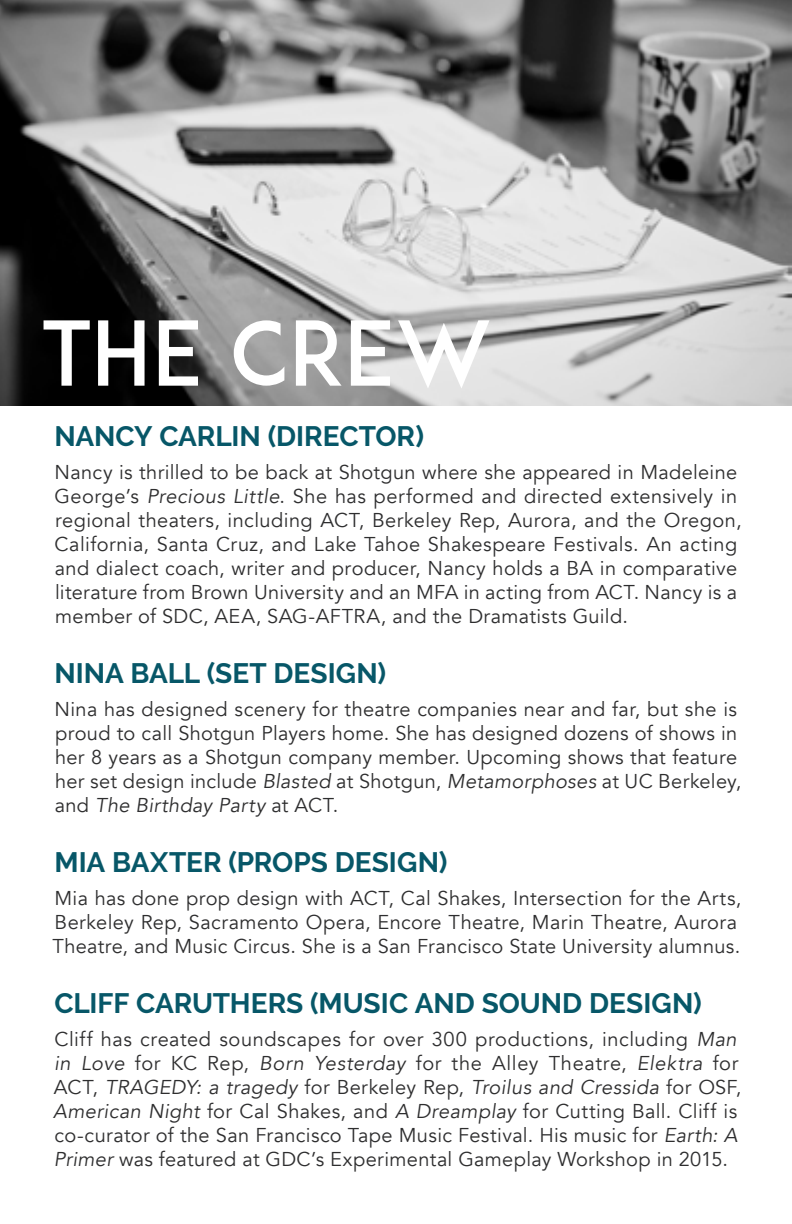
<style>
.page{position:relative;width:792px;height:1224px;background:#fff}
.page>*{position:absolute;margin:0;border:0;box-sizing:border-box;transform-origin:0 0}
.t1{font:88px "ADAM.CGPRO";letter-spacing:-.01em;color:#fff}
.t2{font:700 28px "Raleway";color:#075768}
.t3{font:20px/24px "Avenir";letter-spacing:.02em;color:#2e2e2f}
.s1{font-style:italic}
</style>
<div class="page">
<img style="left:0;top:0;width:792px;height:405px">
<h1 class="t1" style="left:41px;top:300px;width:454px">THE CREW</h1>
<h2 class="t2" style="left:54px;top:420px;width:371px">NANCY CARLIN (DIRECTOR)</h2>
<p class="t3" style="left:54px;top:460px;width:689px">Nancy is thrilled to be back at Shotgun where she appeared in Madeleine George’s <span class="s1">Precious Little</span>. She has performed and directed extensively in regional theaters, including ACT, Berkeley Rep, Aurora, and the Oregon, California, Santa Cruz, and Lake Tahoe Shakespeare Festivals. An acting and dialect coach, writer and producer, Nancy holds a BA in comparative literature from Brown University and an MFA in acting from ACT. Nancy is a member of SDC, AEA, SAG-AFTRA, and the Dramatists Guild.</p>
<h2 class="t2" style="left:54px;top:657px;width:333px">NINA BALL (SET DESIGN)</h2>
<p class="t3" style="left:55px;top:697px;width:688px">Nina has designed scenery for theatre companies near and far, but she is proud to call Shotgun Players home. She has designed dozens of shows in her 8 years as a Shotgun company member. Upcoming shows that feature her set design include <span class="s1">Blasted</span> at Shotgun, <span class="s1">Metamorphoses</span> at UC Berkeley, and <span class="s1">The Birthday Party</span> at ACT.</p>
<h2 class="t2" style="left:54px;top:846px;width:395px">MIA BAXTER (PROPS DESIGN)</h2>
<p class="t3" style="left:52px;top:886px;width:691px">Mia has done prop design with ACT, Cal Shakes, Intersection for the Arts,<br>Berkeley Rep, Sacramento Opera, Encore Theatre, Marin Theatre, Aurora<br>Theatre, and Music Circus. She is a San Francisco State University alumnus.</p>
<h2 class="t2" style="left:54px;top:987px;width:649px">CLIFF CARUTHERS (MUSIC AND SOUND DESIGN)</h2>
<p class="t3" style="left:53px;top:1027px;width:690px">Cliff has created soundscapes for over 300 productions, including <span class="s1">Man in Love</span> for KC Rep, <span class="s1">Born Yesterday</span> for the Alley Theatre, <span class="s1">Elektra</span> for ACT, <span class="s1">TRAGEDY: a tragedy</span> for Berkeley Rep, <span class="s1">Troilus and Cressida</span> for OSF, <span class="s1">American Night</span> for Cal Shakes, and <span class="s1">A Dreamplay</span> for Cutting Ball. Cliff is co-curator of the San Francisco Tape Music Festival. His music for <span class="s1">Earth: A Primer</span> was featured at GDC’s Experimental Gameplay Workshop in 2015.</p>
</div>
